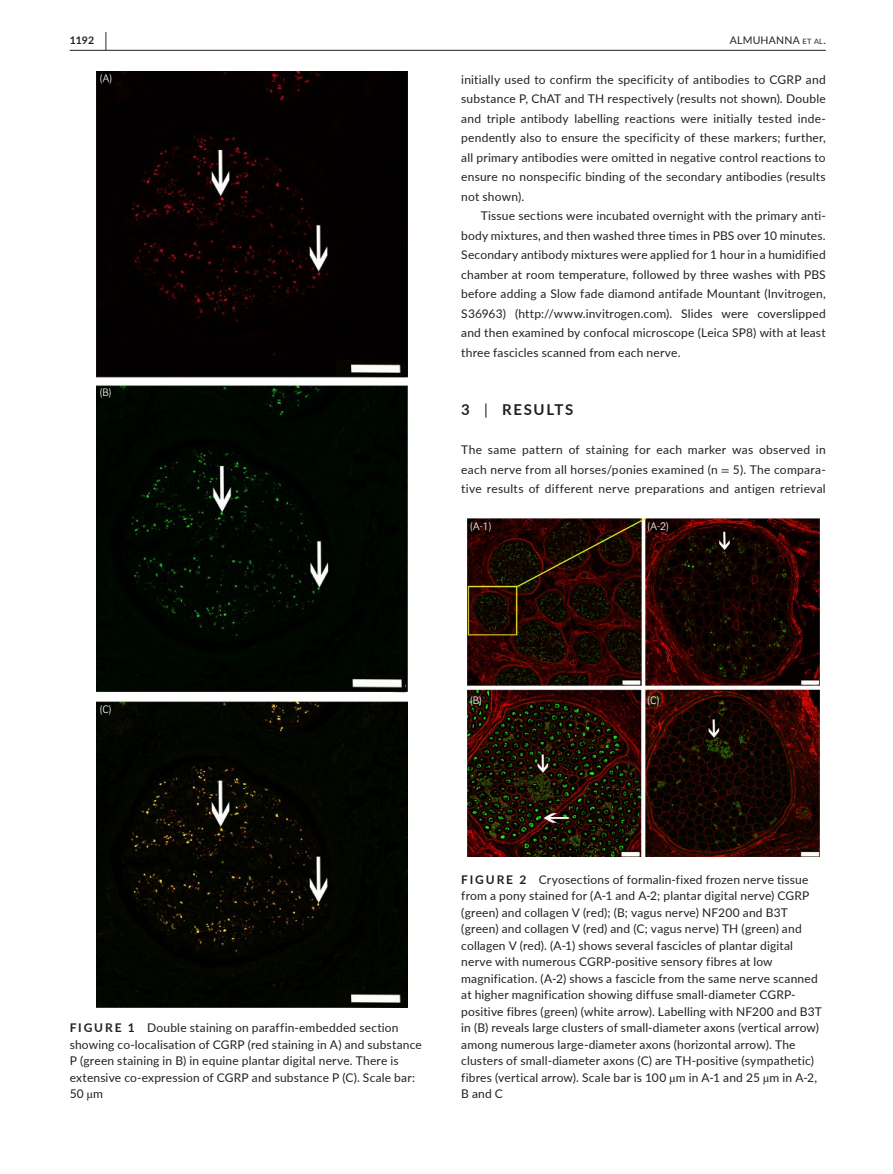
<style>
.page{position:relative;width:893px;height:1174px;background:#fff}
.page>*{position:absolute;margin:0;border:0;box-sizing:border-box;transform-origin:0 0}
.t1{font:700 15px "Lato";letter-spacing:.105em;color:#231f20}
.t2{font:12px/19.5px "Lato";letter-spacing:.015em;color:#231f20;text-align:justify}
.t3{font:300 11.25px "Congress Sans";color:#fff}
.t4{font:10.5px "Lato";letter-spacing:.02em;color:#231f20}
.t5{font:700 10.5px "Lato";color:#231f20}
.s1{font-size:19.5px}
.s2{font-size:7.35px}
.s3{font-weight:400}
.s4{font-family:"STIX"}
.s5{font-weight:700}
</style>
<div class="page">
<hr style="left:70px;top:50px;width:756px;height:1px;background:#231f20">
<img style="left:467px;top:518px;width:353px;height:338px">
<img style="left:97px;top:72px;width:310px;height:935px">
<p class="t5" style="left:70px;top:33px;width:39px">1192 <span class="s1">|</span></p>
<p class="t4" style="left:730px;top:33px;width:97px">ALMUHANNA <span class="s2">et al</span>.</p>
<p class="t2" style="left:461px;top:69px;width:366px">initially used to confirm the specificity of antibodies to CGRP and substance P, ChAT and TH respectively (results not shown). Double and triple antibody labelling reactions were initially tested inde&shy;pendently also to ensure the specificity of these markers; further, all primary antibodies were omitted in negative control reactions to ensure no nonspecific binding of the secondary antibodies (results not shown).</p>
<p class="t2" style="left:461px;top:206px;width:366px;text-indent:20px">Tissue sections were incubated overnight with the primary anti&shy;body mixtures, and then washed three times in PBS over 10 minutes.<br>Secondary antibody mixtures were applied for 1 hour in a humidified chamber at room temperature, followed by three washes with PBS before adding a Slow fade diamond antifade Mountant (Invitrogen, S36963) (http://www.invitrogen.com). Slides were coverslipped and then examined by confocal microscope (Leica SP8) with at least three fascicles scanned from each nerve.</p>
<p class="t3" style="left:99px;top:72px;width:15px">(A)</p>
<p class="t3" style="left:99px;top:386px;width:14px">(B)</p>
<p class="t1" style="left:461px;top:399px;width:114px">3 <span class="s3">|</span> RESULTS</p>
<p class="t2" style="left:461px;top:440px;width:366px">The same pattern of staining for each marker was observed in each nerve from all horses/ponies examined (n <span class="s4">=</span> 5). The compara&shy;tive results of different nerve preparations and antigen retrieval</p>
<p class="t3" style="left:470px;top:520px;width:23px">(A-1)</p>
<p class="t3" style="left:647px;top:520px;width:23px">(A-2)</p>
<p class="t3" style="left:99px;top:703px;width:14px">(C)</p>
<p class="t3" style="left:470px;top:694px;width:14px">(B)</p>
<p class="t3" style="left:647px;top:694px;width:14px">(C)</p>
<p class="t2" style="left:70px;top:1019px;width:354px;line-height:16.5px;text-align:left"><span class="s5">FIGURE 1</span> Double staining on paraffin-embedded section showing co-localisation of CGRP (red staining in A) and substance P (green staining in B) in equine plantar digital nerve. There is extensive co-expression of CGRP and substance P (C). Scale bar:</p>
<p class="t2" style="left:461px;top:870px;width:362px;line-height:16.5px;text-align:left"><span class="s5">FIGURE 2</span> Cryosections of formalin-fixed frozen nerve tissue from a pony stained for (A-1 and A-2; plantar digital nerve) CGRP (green) and collagen V (red); (B; vagus nerve) NF200 and B3T (green) and collagen V (red) and (C; vagus nerve) TH (green) and collagen V (red). (A-1) shows several fascicles of plantar digital nerve with numerous CGRP-positive sensory fibres at low magnification. (A-2) shows a fascicle from the same nerve scanned at higher magnification showing diffuse small-diameter CGRP&shy;positive fibres (green) (white arrow). Labelling with NF200 and B3T in (B) reveals large clusters of small-diameter axons (vertical arrow) among numerous large-diameter axons (horizontal arrow). The clusters of small-diameter axons (C) are TH-positive (sympathetic) fibres (vertical arrow). Scale bar is 100 <span class="s4">µ</span>m in A-1 and 25 <span class="s4">µ</span>m in A-2,</p>
</div>
